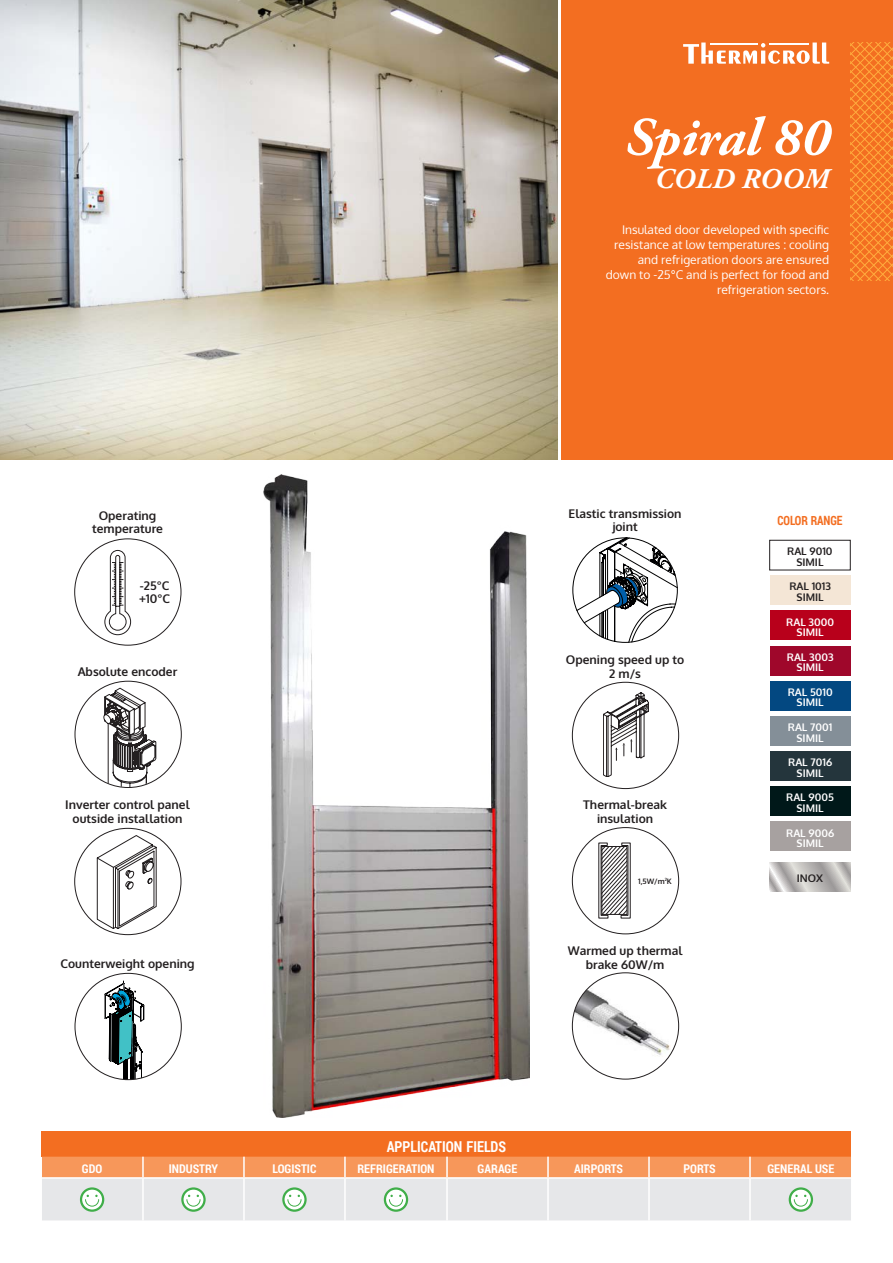
<style>
.page{position:relative;width:893px;height:1263px;background:#fff}
.page>*{position:absolute;margin:0;border:0;box-sizing:border-box;transform-origin:0 0}
.t1{font:italic 700 54px "Adobe Garamond Pro";color:#fff}
.t2{font:italic 700 28.5px "Adobe Garamond Pro";letter-spacing:.015em;color:#fff}
.t3{font:700 15px "Roboto Condensed";color:#fff;scale:.94 1}
.t4{font:700 12.75px "Roboto Condensed";letter-spacing:-.01em;color:#f36e21;scale:.9 1}
.t5{font:700 12px/13.5px "Oxygen";color:#231f20;text-align:center}
.t6{font:12px/15px "Oxygen";color:#fff;text-align:right}
.t7{font:700 12px "Roboto Condensed";color:#fff}
.t8{font:700 10.5px/10.5px "Oxygen";color:#fff;text-align:center}
.t9{font:700 10.5px/10.5px "Oxygen";color:#231f20;text-align:center}
.t10{font:700 7.5px "Oxygen";color:#231f20}
</style>
<div class="page">
<div style="left:561px;top:0;width:332px;height:459px;background:#f36e21"></div>
<svg style="left:683px;top:43px;width:146px;height:21px"></svg>
<hr style="left:710px;top:43px;width:48px;height:2px;background:#fff">
<hr style="left:769px;top:43px;width:39px;height:2px;background:#fff">
<svg style="left:850px;top:43px;width:43px;height:238px"></svg>
<img style="left:0;top:0;width:557px;height:459px">
<img style="left:264px;top:474px;width:265px;height:643px">
<div style="left:42px;top:1131px;width:809px;height:26px;background:#f36e21"></div>
<svg style="left:42px;top:1157px;width:809px;height:63px;background:#eaceba"></svg>
<div style="left:770px;top:751px;width:80px;height:30px;background:#24353c"></div>
<div style="left:770px;top:786px;width:80px;height:30px;background:#001819"></div>
<div style="left:770px;top:821px;width:80px;height:30px;background:#a7a1a0"></div>
<div style="left:769px;top:540px;width:81px;height:30px;border:1px solid #231f20"></div>
<div style="left:770px;top:575px;width:80px;height:30px;background:#f4e6d6"></div>
<div style="left:770px;top:611px;width:80px;height:29px;background:#b8001b"></div>
<div style="left:770px;top:646px;width:80px;height:29px;background:#9f072b"></div>
<div style="left:770px;top:681px;width:80px;height:30px;background:#034881"></div>
<div style="left:770px;top:716px;width:80px;height:30px;background:#848f98"></div>
<svg style="left:104px;top:980px;width:40px;height:101px"></svg>
<svg style="left:97px;top:835px;width:60px;height:94px"></svg>
<svg style="left:105px;top:550px;width:26px;height:85px"></svg>
<svg style="left:104px;top:688px;width:52px;height:99px"></svg>
<svg style="left:598px;top:843px;width:32px;height:75px"></svg>
<div style="left:602px;top:846px;width:25px;height:68px;border:1px solid #231f20"></div>
<img style="left:572px;top:976px;width:99px;height:82px">
<svg style="left:603px;top:693px;width:45px;height:84px"></svg>
<svg style="left:576px;top:537px;width:102px;height:106px"></svg>
<svg style="left:770px;top:862px;width:80px;height:30px;background:#bfbdbb"></svg>
<h1 class="t1" style="left:625px;top:106px;width:206px">SPIRAL 80</h1>
<h2 class="t2" style="left:655px;top:162px;width:176px">COLD ROOM</h2>
<p class="t6" style="left:606px;top:222px;width:225px">Insulated door developed with specific resistance at low temperatures : cooling and refrigeration doors are ensured down to -25°C and is perfect for food and refrigeration sectors.</p>
<p class="t5" style="left:92px;top:509px;width:73px">Operating temperature</p>
<p class="t5" style="left:569px;top:507px;width:115px">Elastic transmission joint</p>
<p class="t5" style="left:139px;top:579px;width:33px;text-align:left">-25°C +10°C</p>
<p class="t5" style="left:78px;top:665px;width:101px">Absolute encoder</p>
<p class="t5" style="left:65px;top:798px;width:126px">Inverter control panel outside installation</p>
<p class="t5" style="left:60px;top:957px;width:136px">Counterweight opening</p>
<p class="t5" style="left:566px;top:653px;width:120px">Opening speed up to<br>2 m/s</p>
<p class="t5" style="left:583px;top:798px;width:85px">Thermal-break insulation</p>
<p class="t10" style="left:638px;top:876px;width:35px">1,5W/m<sup>2</sup>K</p>
<p class="t5" style="left:568px;top:944px;width:116px">Warmed up thermal brake 60W/m</p>
<p class="t3" style="left:387px;top:1136px;width:128px">APPLICATION FIELDS</p>
<p class="t4" style="left:778px;top:512px;width:74px">COLOR RANGE</p>
<p class="t9" style="left:787px;top:546px;width:47px">RAL 9010<br>SIMIL</p>
<p class="t9" style="left:789px;top:582px;width:43px">RAL 1013<br>SIMIL</p>
<p class="t8" style="left:786px;top:617px;width:49px">RAL 3000<br>SIMIL</p>
<p class="t8" style="left:787px;top:652px;width:48px">RAL 3003<br>SIMIL</p>
<p class="t8" style="left:788px;top:687px;width:46px">RAL 5010<br>SIMIL</p>
<p class="t8" style="left:788px;top:722px;width:46px">RAL 7001<br>SIMIL</p>
<p class="t8" style="left:788px;top:757px;width:45px">RAL 7016<br>SIMIL</p>
<p class="t8" style="left:786px;top:793px;width:49px">RAL 9005<br>SIMIL</p>
<p class="t8" style="left:786px;top:828px;width:50px">RAL 9006<br>SIMIL</p>
<p class="t9" style="left:797px;top:874px;width:28px">inox</p>
<p class="t7" style="left:82px;top:1160px;width:21px">GDO</p>
<p class="t7" style="left:169px;top:1160px;width:51px">INDUSTRY</p>
<p class="t7" style="left:272px;top:1160px;width:45px">LOGISTIC</p>
<p class="t7" style="left:357px;top:1160px;width:79px">REFRIGERATION</p>
<p class="t7" style="left:478px;top:1160px;width:41px">GARAGE</p>
<p class="t7" style="left:574px;top:1160px;width:44px">AIRPORTS</p>
<p class="t7" style="left:683px;top:1160px;width:27px">PORTS</p>
<p class="t7" style="left:767px;top:1160px;width:68px">GENERAL USE</p>
</div>
